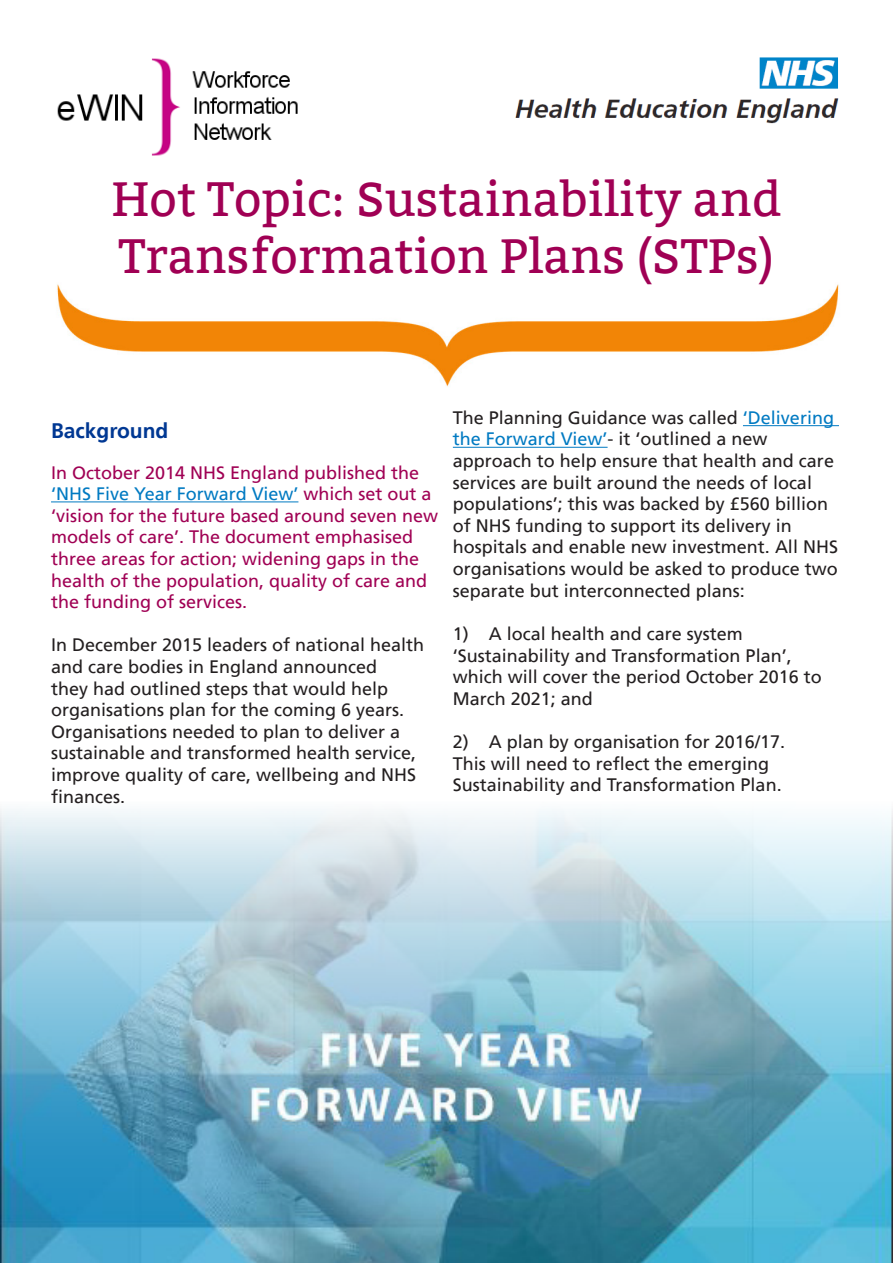
<style>
.page{position:relative;width:893px;height:1263px;background:#fff}
.page>*{position:absolute;margin:0;border:0;box-sizing:border-box;transform-origin:0 0}
.t1{font:48px/57.6px "Bitter";color:#a00054}
.t2{font:700 21px "Frutiger";color:#003893}
.t3{font:18px/21.6px "Frutiger";color:#231f20}
.t4{font:18px/21.6px "Frutiger";color:#a00054}
.s1{color:#007ac2}
</style>
<div class="page">
<img style="left:0;top:809px;width:893px;height:454px">
<img style="left:57px;top:284px;width:782px;height:103px">
<img style="left:515px;top:57px;width:324px;height:67px">
<img style="left:57px;top:58px;width:241px;height:98px">
<hr style="left:51px;top:501px;width:247px;height:1px;background:#007ac2">
<hr style="left:743px;top:425px;width:96px;height:1px;background:#007ac2">
<hr style="left:453px;top:447px;width:155px;height:1px;background:#007ac2">
<p class="t1" style="left:111px;top:171px;width:671px">Hot Topic: Sustainability and<br>Transformation Plans (STPs)</p>
<p class="t2" style="left:51px;top:419px;width:119px">Background</p>
<p class="t4" style="left:51px;top:461px;width:389px">In October 2014 NHS England published the <span class="s1">‘NHS Five Year Forward View’</span> which set out a ‘vision for the future based around seven new models of care’. The document emphasised three areas for action; widening gaps in the health of the population, quality of care and the funding of services.</p>
<p class="t3" style="left:51px;top:634px;width:375px">In December 2015 leaders of national health and care bodies in England announced<br>they had outlined steps that would help organisations plan for the coming 6 years.<br>Organisations needed to plan to deliver a sustainable and transformed health service, improve quality of care, wellbeing and NHS finances.</p>
<p class="t3" style="left:453px;top:407px;width:387px">The Planning Guidance was called <span class="s1">‘Delivering the Forward View’</span>- it ‘outlined a new approach to help ensure that health and care services are built around the needs of local populations’; this was backed by £560 billion of NHS funding to support its delivery in hospitals and enable new investment. All NHS organisations would be asked to produce two separate but interconnected plans:</p>
<p class="t3" style="left:453px;top:623px;width:371px">1) A local health and care system ‘Sustainability and Transformation Plan’, which will cover the period October 2016 to March 2021; and</p>
<p class="t3" style="left:453px;top:731px;width:334px">2) A plan by organisation for 2016/17.<br>This will need to reflect the emerging<br>Sustainability and Transformation Plan.</p>
</div>
